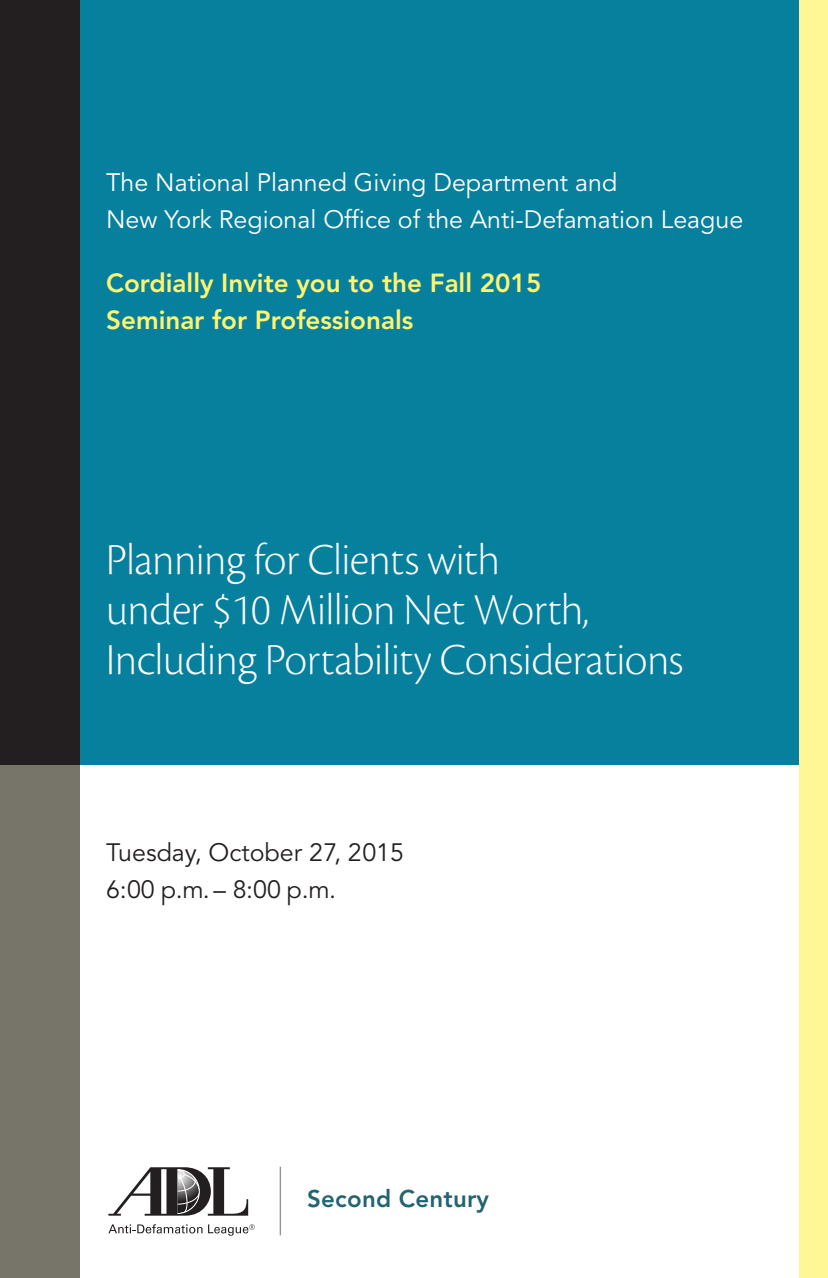
<style>
.page{position:relative;width:828px;height:1278px;background:#fff}
.page>*{position:absolute;margin:0;border:0;box-sizing:border-box;transform-origin:0 0}
.t1{font:46px/50px "Cronos Pro Lt Disp";color:#fff}
.t2{font:800 26px/37px "Avenir";color:#fff46d}
.t3{font:25px/37px "Avenir";color:#fff}
._01_Avenir_Heavy_yel{font:25px/37px "Avenir";color:#231f20}
.t4{font:800 24px "Avenir";letter-spacing:.01em;color:#236372}
</style>
<div class="page">
<div style="left:0;top:0;width:828px;height:765px;background:#07809e"></div>
<div style="left:0;top:765px;width:79px;height:513px;background:#777469"></div>
<hr style="left:280px;top:1167px;width:1px;height:68px;background:#98918d">
<svg style="left:108px;top:1167px;width:140px;height:49px"></svg>
<svg style="left:108px;top:1224px;width:147px;height:12px"></svg>
<div style="left:0;top:0;width:79px;height:765px;background:#231f20"></div>
<div style="left:799px;top:0;width:29px;height:1278px;background:#fff695"></div>
<p class="t3" style="left:106px;top:165px;width:639px">The National Planned Giving Department and<br>New York Regional Office of the Anti-Defamation League</p>
<p class="t2" style="left:106px;top:265px;width:437px">Cordially Invite you to the Fall 2015<br>Seminar for Professionals</p>
<p class="t1" style="left:106px;top:535px;width:578px">Planning for Clients with<br>under $10 Million Net Worth,<br>Including Portability Considerations</p>
<p class="_01_Avenir_Heavy_yel" style="left:106px;top:835px;width:299px">Tuesday, October 27, 2015<br>6:00 p.m. – 8:00 p.m.</p>
<p class="t4" style="left:307px;top:1185px;width:183px">Second Century</p>
</div>
